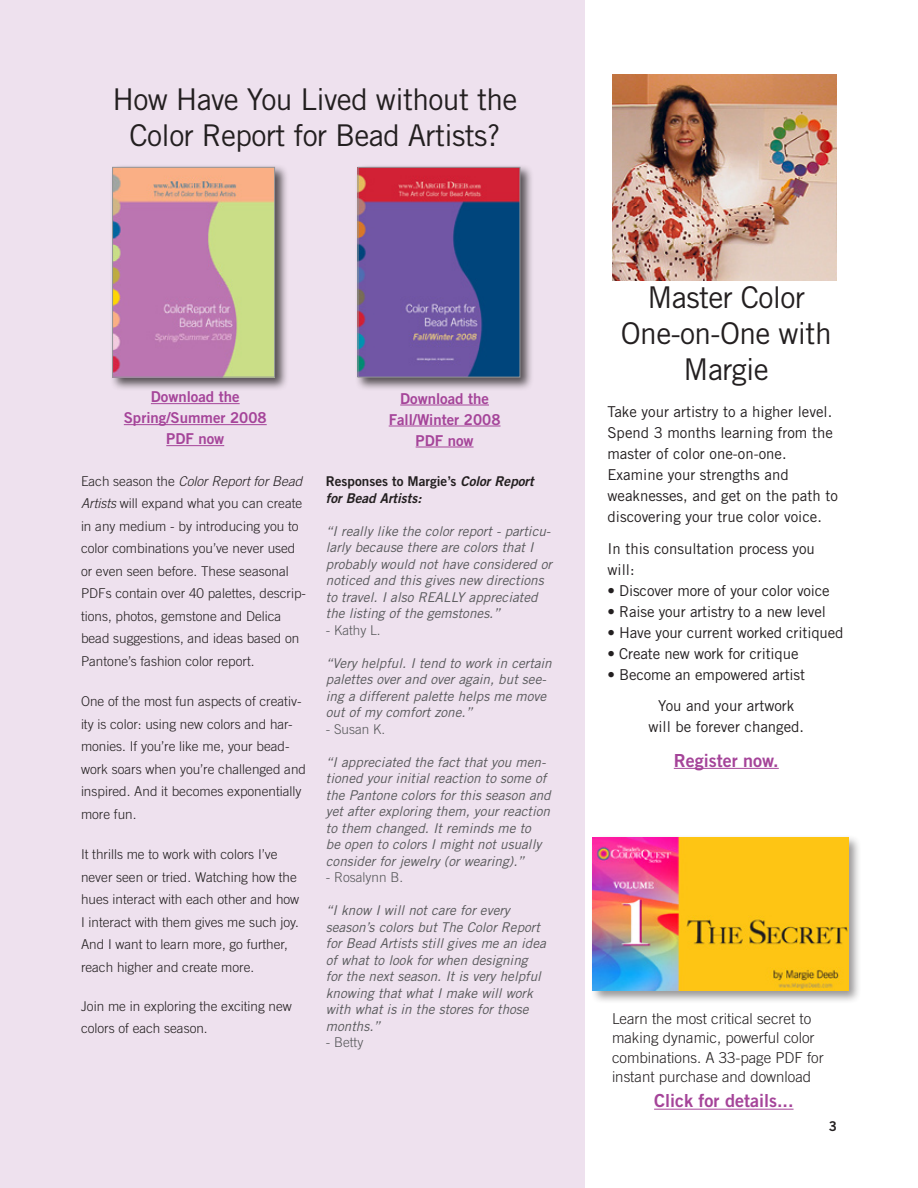
<style>
.page{position:relative;width:918px;height:1188px;background:#fff}
.page>*{position:absolute;margin:0;border:0;box-sizing:border-box;transform-origin:0 0}
.t1{font:30px/36px "Trade Gothic";letter-spacing:-.02em;color:#231f20;text-align:center}
.body_text{font:18px "Trade Gothic Bold Two";color:#a54499}
.t2{font:15px/21px "Trade Gothic";color:#231f20}
.body_text-2{font:300 15px/19.5px "Trade Gothic";color:#231f20}
.t3{font:15px "Trade Gothic Bold Two";color:#a54499}
.t4{font:italic 13.5px/16.5px "Trade Gothic";color:#57585a}
.t5{font:300 13.5px/22.5px "Trade Gothic";color:#231f20}
.t6{font:italic 13.5px/16.5px "Trade Gothic Bold Two";color:#231f20}
.t7{font:300 13.5px "Trade Gothic";color:#57585a}
.t8{font:13.5px "Trade Gothic Bold Two";color:#231f20}
.s1{font-style:italic}
.s2{font-style:normal}
</style>
<div class="page">
<div style="left:0;top:0;width:585px;height:1188px;background:#eee1ee"></div>
<hr style="left:674px;top:768px;width:105px;height:1px;background:#a54499">
<img style="left:612px;top:74px;width:225px;height:206px">
<div style="left:109px;top:164px;width:180px;height:227px;background:#231f20;opacity:.75"></div>
<img style="left:114px;top:169px;width:159px;height:207px">
<div style="left:112px;top:167px;width:163px;height:211px;border:1px solid #939598"></div>
<div style="left:355px;top:164px;width:179px;height:227px;background:#231f20;opacity:.75"></div>
<img style="left:360px;top:169px;width:158px;height:207px">
<div style="left:358px;top:167px;width:162px;height:211px;border:1px solid #939598"></div>
<hr style="left:151px;top:403px;width:89px;height:1px;background:#a54499">
<hr style="left:124px;top:424px;width:143px;height:1px;background:#a54499">
<hr style="left:166px;top:445px;width:58px;height:1px;background:#a54499">
<hr style="left:400px;top:405px;width:89px;height:1px;background:#a54499">
<hr style="left:389px;top:426px;width:112px;height:1px;background:#a54499">
<hr style="left:416px;top:447px;width:58px;height:1px;background:#a54499">
<div style="left:590px;top:835px;width:272px;height:170px;background:#231f20;opacity:.47"></div>
<img style="left:593px;top:837px;width:255px;height:154px">
<hr style="left:654px;top:1109px;width:140px;height:1px;background:#a54499">
<p class="t1" style="left:112px;top:81px;width:407px">How Have You Lived without the</p>
<p class="t1" style="left:130px;top:117px;width:372px">Color Report for Bead Artists?</p>
<p class="t3" style="left:151px;top:387px;width:90px">Download the</p>
<p class="t3" style="left:124px;top:408px;width:144px">Spring/Summer 2008</p>
<p class="t3" style="left:166px;top:429px;width:59px">PDF now</p>
<p class="t5" style="left:81px;top:470px;width:227px">Each season the <span class="s1">Color Report for Bead Artists</span> will expand what you can create in any medium - by introducing you to color combinations you’ve never used or even seen before. These seasonal PDFs contain over 40 palettes, descrip&shy;tions, photos, gemstone and Delica bead suggestions, and ideas based on Pantone’s fashion color report.</p>
<p class="t5" style="left:81px;top:690px;width:227px">One of the most fun aspects of creativ&shy;ity is color: using new colors and har&shy;monies. If you’re like me, your bead&shy;work soars when you’re challenged and inspired. And it becomes exponentially more fun.</p>
<p class="t5" style="left:81px;top:843px;width:220px">It thrills me to work with colors I’ve never seen or tried. Watching how the hues interact with each other and how I interact with them gives me such joy.<br>And I want to learn more, go further, reach higher and create more.</p>
<p class="t5" style="left:81px;top:995px;width:212px">Join me in exploring the exciting new colors of each season.</p>
<p class="t3" style="left:400px;top:389px;width:90px">Download the</p>
<p class="t3" style="left:389px;top:410px;width:113px">Fall/Winter 2008</p>
<p class="t3" style="left:416px;top:431px;width:59px">PDF now</p>
<p class="t6" style="left:326px;top:473px;width:209px"><span class="s2">Responses to Margie’s</span> Color Report for Bead Artists:</p>
<p class="t4" style="left:326px;top:522px;width:228px">“I really like the color report - particu&shy;larly because there are colors that I probably would not have considered or noticed and this gives new directions to travel. I also REALLY appreciated the listing of the gemstones.”</p>
<p class="t7" style="left:326px;top:622px;width:56px">- Kathy L.</p>
<p class="t4" style="left:326px;top:654px;width:227px">“Very helpful. I tend to work in certain palettes over and over again, but see&shy;ing a different palette helps me move out of my comfort zone.”</p>
<p class="t7" style="left:326px;top:721px;width:61px">- Susan K.</p>
<p class="t4" style="left:326px;top:753px;width:226px">“I appreciated the fact that you men&shy;tioned your initial reaction to some of the Pantone colors for this season and yet after exploring them, your reaction to them changed. It reminds me to<br>be open to colors I might not usually consider for jewelry (or wearing).”</p>
<p class="t7" style="left:326px;top:869px;width:79px">- Rosalynn B.</p>
<p class="t4" style="left:326px;top:902px;width:222px">“I know I will not care for every season’s colors but The Color Report for Bead Artists still gives me an idea of what to look for when designing for the next season. It is very helpful knowing that what I make will work with what is in the stores for those months.”</p>
<p class="t7" style="left:326px;top:1034px;width:39px">- Betty</p>
<p class="t1" style="left:648px;top:279px;width:159px">Master Color</p>
<p class="t1" style="left:621px;top:315px;width:212px">One-on-One with<br>Margie</p>
<p class="t2" style="left:608px;top:401px;width:227px;text-align:justify">Take your artistry to a higher level.<br>Spend 3 months learning from the master of color one-on-one.</p>
<p class="t2" style="left:608px;top:464px;width:183px">Examine your strengths and</p>
<p class="t2" style="left:608px;top:485px;width:232px">weaknesses, and get on the path to discovering your true color voice.</p>
<p class="t2" style="left:608px;top:538px;width:209px">In this consultation process you will:</p>
<p class="t2" style="left:608px;top:580px;width:224px">• Discover more of your color voice</p>
<p class="t2" style="left:608px;top:601px;width:220px">• Raise your artistry to a new level</p>
<p class="t2" style="left:608px;top:622px;width:237px">• Have your current worked critiqued</p>
<p class="t2" style="left:608px;top:643px;width:193px">• Create new work for critique</p>
<p class="t2" style="left:608px;top:664px;width:199px">• Become an empowered artist</p>
<p class="t2" style="left:658px;top:695px;width:138px">You and your artwork</p>
<p class="t2" style="left:648px;top:716px;width:157px">will be forever changed.</p>
<p class="body_text" style="left:674px;top:749px;width:106px">Register now.</p>
<p class="body_text-2" style="left:612px;top:1009px;width:213px">Learn the most critical secret to making dynamic, powerful color combinations. A 33-page PDF for instant purchase and download</p>
<p class="body_text" style="left:654px;top:1090px;width:141px">Click for details...</p>
<p class="t8" style="left:829px;top:1118px;width:10px">3</p>
</div>
